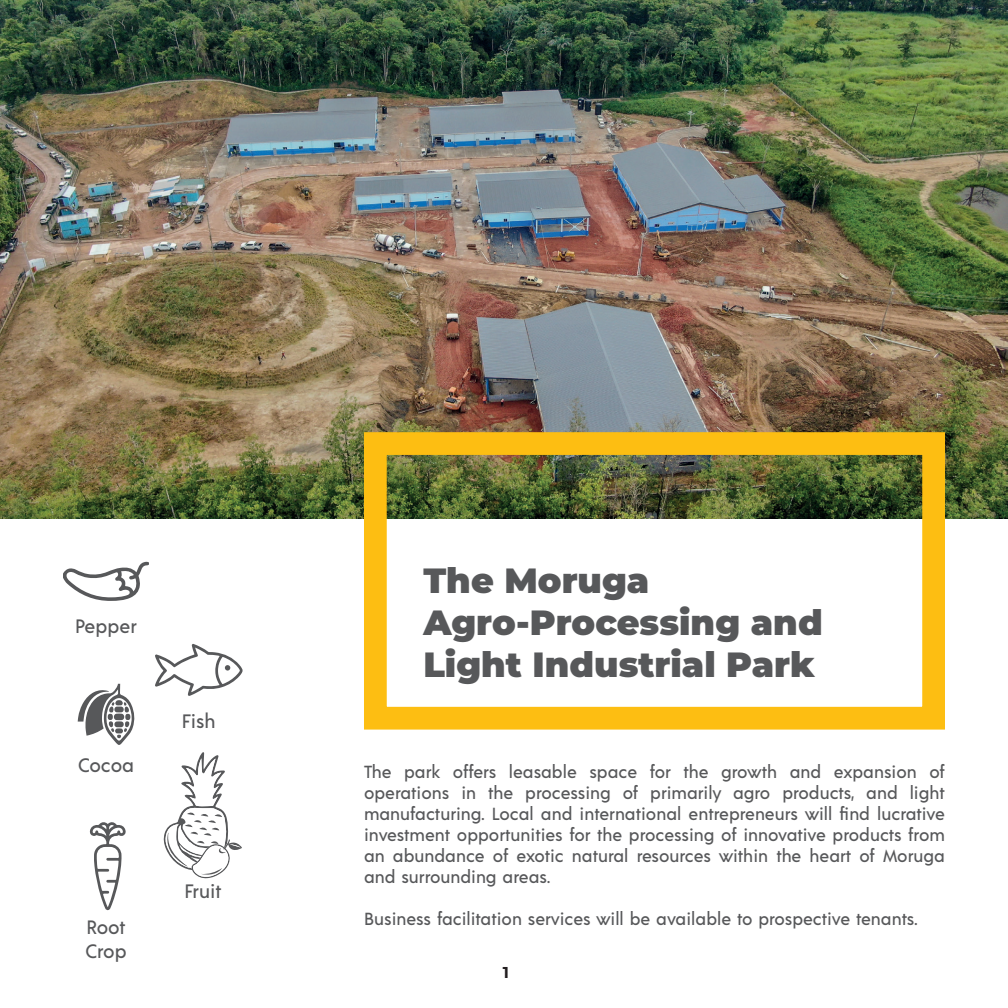
<style>
.page{position:relative;width:1008px;height:1008px;background:#fff}
.page>*{position:absolute;margin:0;border:0;box-sizing:border-box;transform-origin:0 0}
.t1{font:900 35px/42px "Montserrat";color:#57585a}
.t2{font:500 19.43px "Acre";color:#57585a}
.t3{font:500 19.25px/23.3px "Acre";letter-spacing:-.01em;color:#57585a}
.t4{font:500 17.5px/21px "Acre";color:#57585a;text-align:justify}
.t5{font:700 15.75px "Montserrat";color:#231f20}
</style>
<div class="page">
<svg style="left:78px;top:684px;width:57px;height:61px"></svg>
<svg style="left:63px;top:562px;width:86px;height:39px"></svg>
<svg style="left:155px;top:644px;width:88px;height:52px"></svg>
<svg style="left:89px;top:822px;width:37px;height:88px"></svg>
<img style="left:0;top:0;width:1008px;height:519px">
<div style="left:364px;top:432px;width:581px;height:298px;border:23px solid #fdbe12"></div>
<svg style="left:163px;top:752px;width:79px;height:127px"></svg>
<p class="t2" style="left:75px;top:613px;width:63px">Pepper</p>
<p class="t2" style="left:78px;top:752px;width:58px">Cocoa</p>
<p class="t3" style="left:85px;top:915px;width:43px">Root<br>Crop</p>
<p class="t2" style="left:182px;top:708px;width:35px">Fish</p>
<p class="t2" style="left:184px;top:878px;width:39px">Fruit</p>
<p class="t1" style="left:423px;top:557px;width:227px">The Moruga</p>
<p class="t1" style="left:423px;top:599px;width:401px">Agro-Processing and<br>Light Industrial Park</p>
<p class="t4" style="left:364px;top:760px;width:583px">The park offers leasable space for the growth and expansion of operations in the processing of primarily agro products, and light manufacturing. Local and international entrepreneurs will find lucrative investment opportunities for the processing of innovative products from an abundance of exotic natural resources within the heart of Moruga and surrounding areas.</p>
<p class="t4" style="left:364px;top:907px;width:555px">Business facilitation services will be available to prospective tenants.</p>
<p class="t5" style="left:503px;top:961px;width:8px">1</p>
</div>
